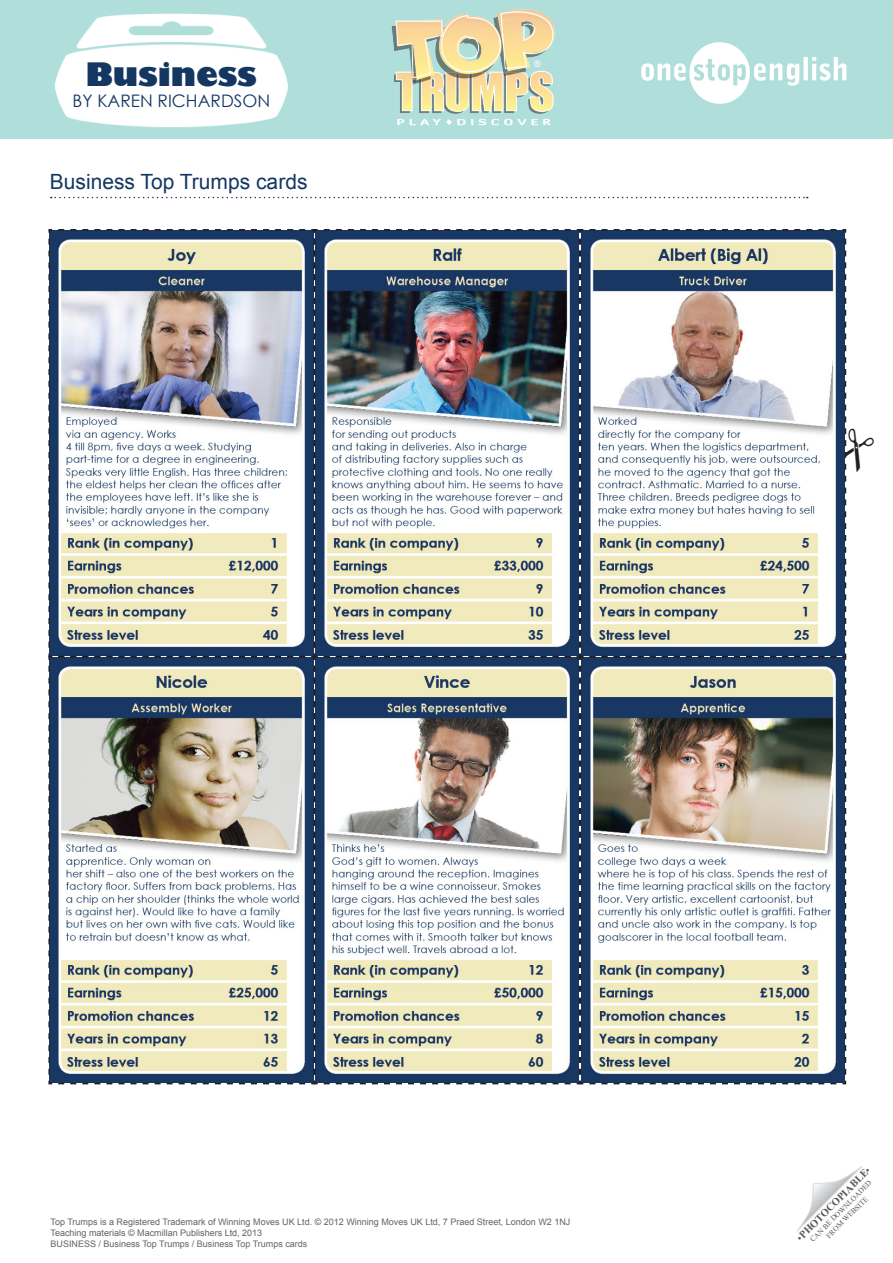
<style>
.page{position:relative;width:893px;height:1263px;background:#fff}
.page>*{position:absolute;margin:0;border:0;box-sizing:border-box;transform-origin:0 0}
.t1{font:800 31.5px "Gill Sans";color:#143762}
.t2{font:21px "Arial";color:#143762}
.t3{font:17.25px "Century Gothic";color:#143762}
.t4{font:700 10.5px "Times New Roman";color:#57585a}
.t5{font:9px/10.8px "Arial";color:#636366}
.t6{font:9px "Arial";color:#fff}
.t7{font:7.5px/9px "Times New Roman";color:#57585a;text-align:center}
.s1{font-weight:400}
</style>
<div class="page">
<div style="left:0;top:0;width:893px;height:139px;background:#afdedb"></div>
<svg style="left:797px;top:1166px;width:65px;height:65px"></svg>
<img style="left:391px;top:9px;width:164px;height:117px">
<img style="left:54px;top:13px;width:234px;height:114px">
<svg style="left:51px;top:197px;width:757px;height:1px"></svg>
<img style="left:641px;top:42px;width:206px;height:62px">
<img style="left:48px;top:229px;width:265px;height:426px">
<img style="left:313px;top:229px;width:266px;height:426px">
<svg style="left:48px;top:656px;width:265px;height:428px"></svg>
<svg style="left:313px;top:655px;width:266px;height:430px;background:#31486a"></svg>
<svg style="left:579px;top:229px;width:268px;height:426px"></svg>
<svg style="left:321px;top:656px;width:258px;height:428px"></svg>
<img style="left:579px;top:655px;width:268px;height:430px">
<svg style="left:845px;top:236px;width:2px;height:412px"></svg>
<h1 class="t1" style="left:86px;top:55px;width:173px">Business</h1>
<h3 class="t3" style="left:72px;top:88px;width:199px">BY KAREN RICHARDSON</h3>
<h2 class="t2" style="left:50px;top:167px;width:259px">Business Top Trumps cards</h2>
<p class="t6" style="left:534px;top:58px;width:8px">®</p>
<p class="t5" style="left:51px;top:1217px;width:521px">Top Trumps is a Registered Trademark of Winning Moves UK Ltd. © 2012 Winning Moves UK Ltd, 7 Praed Street, London W2 1NJ<br>Teaching materials © Macmillan Publishers Ltd, 2013<br>BUSINESS / Business Top Trumps / Business Top Trumps cards</p>
<p class="t4" style="left:793px;top:1234px;width:101px;rotate:-45deg"><span class="s1">•</span>PHOTOCOPIABLE<span class="s1">•</span></p>
<p class="t7" style="left:808px;top:1237px;width:85px;rotate:-45deg">CAN BE DOWNLOADED<br>FROM WEBSITE</p>
</div>
